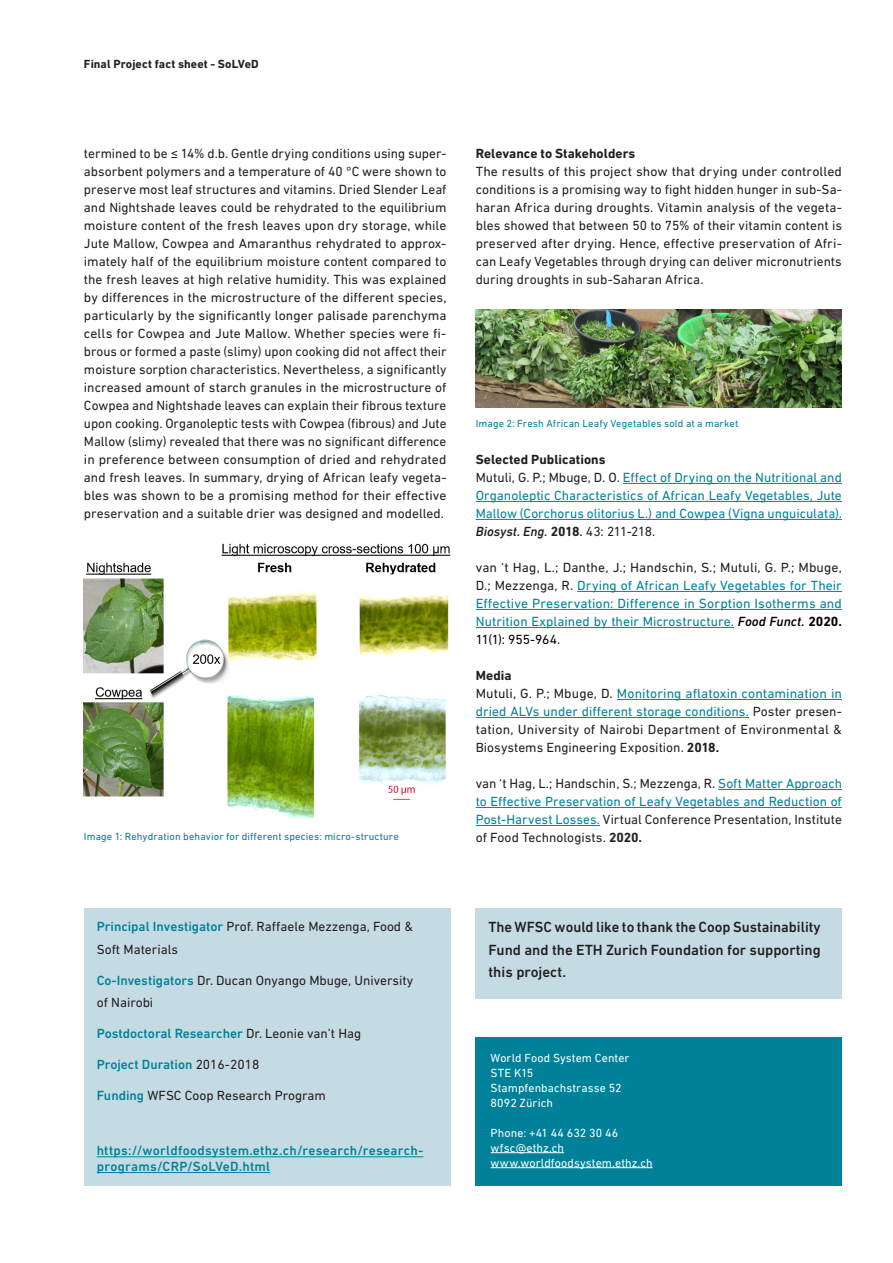
<style>
.page{position:relative;width:893px;height:1263px;background:#fff}
.page>*{position:absolute;margin:0;border:0;box-sizing:border-box;transform-origin:0 0}
._07-kasten{font:500 15px/22.5px "DIN Next W1 G";color:#231f20;text-align:justify}
.Lauftext_Standard__B{font:13.5px/18px "DIN Next W1 G";color:#231f20;text-align:justify}
.Lauftext_Standard__B-2{font:13.5px/18px "DIN Next W1 G";color:#00819a;text-align:justify}
._07-kasten-2{font:13.5px/22.5px "DIN Next W1 G";color:#231f20}
._07-kasten-3{font:500 13.5px/15.8px "DIN Next W1 G";letter-spacing:.015em;color:#00819a}
.Lauftext_Standard__B-3{font:700 13.5px "DIN Next W1 G";letter-spacing:.005em;color:#231f20}
.Infotext_S__DIN_Next{font:12px "DIN Next W1 G";letter-spacing:.005em;color:#fff}
.Infotext_S__DIN_Next-2{font:700 12px "DIN Next W1 G";letter-spacing:.005em;color:#231f20}
.Infotext_XS__DIN_Nex{font:10.5px "DIN Next W1 G";letter-spacing:.01em;color:#00819a}
.s1{color:#231f20}
.s2{font-weight:500;font-style:italic;color:#231f20}
.s3{font-weight:700;color:#231f20}
.s4{color:#175d9e}
.s5{font-weight:500;font-style:italic;color:#000}
.s6{font-weight:700;color:#000}
.s7{color:#000}
.s8{color:#00819a}
.s9{font-weight:700}
.s10{font-weight:500;color:#00819a}
.s11{font-weight:400;color:#231f20}
</style>
<div class="page">
<hr style="left:623px;top:483px;width:219px;height:1px;background:#00819a">
<hr style="left:476px;top:501px;width:366px;height:1px;background:#00819a">
<hr style="left:476px;top:519px;width:366px;height:1px;background:#00819a">
<hr style="left:577px;top:591px;width:265px;height:1px;background:#00819a">
<hr style="left:476px;top:609px;width:366px;height:1px;background:#00819a">
<hr style="left:476px;top:627px;width:255px;height:1px;background:#00819a">
<hr style="left:617px;top:699px;width:225px;height:1px;background:#00819a">
<hr style="left:476px;top:717px;width:270px;height:1px;background:#00819a">
<hr style="left:718px;top:789px;width:124px;height:1px;background:#00819a">
<hr style="left:476px;top:807px;width:366px;height:1px;background:#00819a">
<hr style="left:476px;top:825px;width:121px;height:1px;background:#00819a">
<img style="left:84px;top:543px;width:366px;height:276px">
<div style="left:476px;top:1037px;width:366px;height:149px;background:#00819a"></div>
<hr style="left:491px;top:1152px;width:73px;height:1px;background:#fff">
<hr style="left:491px;top:1167px;width:162px;height:1px;background:#fff">
<div style="left:476px;top:908px;width:366px;height:91px;background:#c5dbe3"></div>
<div style="left:84px;top:908px;width:366px;height:278px;background:#c5dbe3"></div>
<hr style="left:97px;top:1156px;width:326px;height:1px;background:#00819a">
<hr style="left:97px;top:1172px;width:173px;height:1px;background:#00819a">
<img style="left:476px;top:309px;width:366px;height:98px">
<p class="Infotext_S__DIN_Next-2" style="left:84px;top:57px;width:176px">Final Project fact sheet - SoLVeD</p>
<p class="Lauftext_Standard__B" style="left:84px;top:144px;width:364px">termined to be ≤ 14% d.b. Gentle drying conditions using super&shy;absorbent polymers and a temperature of 40 °C were shown to preserve most leaf structures and vitamins. Dried Slender Leaf and Nightshade leaves could be rehydrated to the equilibrium moisture content of the fresh leaves upon dry storage, while Jute Mallow, Cowpea and Amaranthus rehydrated to approx&shy;imately half of the equilibrium moisture content compared to the fresh leaves at high relative humidity. This was explained by differences in the microstructure of the different species, particularly by the significantly longer palisade parenchyma cells for Cowpea and Jute Mallow. Whether species were fi&shy;brous or formed a paste (slimy) upon cooking did not affect their moisture sorption characteristics. Nevertheless, a significantly increased amount of starch granules in the microstructure of Cowpea and Nightshade leaves can explain their fibrous texture upon cooking. Organoleptic tests with Cowpea (fibrous) and Jute Mallow (slimy) revealed that there was no significant difference in preference between consumption of dried and rehydrated and fresh leaves. In summary, drying of African leafy vegeta&shy;bles was shown to be a promising method for their effective preservation and a suitable drier was designed and modelled.</p>
<p class="Infotext_XS__DIN_Nex" style="left:84px;top:830px;width:316px">Image 1: Rehydration behavior for different species: micro-structure</p>
<p class="Lauftext_Standard__B-3" style="left:476px;top:146px;width:161px">Relevance to Stakeholders</p>
<p class="Lauftext_Standard__B" style="left:476px;top:162px;width:368px">The results of this project show that drying under controlled conditions is a promising way to fight hidden hunger in sub-Sa&shy;haran Africa during droughts. Vitamin analysis of the vegeta&shy;bles showed that between 50 to 75% of their vitamin content is preserved after drying. Hence, effective preservation of Afri&shy;can Leafy Vegetables through drying can deliver micronutrients during droughts in sub-Saharan Africa.</p>
<p class="Infotext_XS__DIN_Nex" style="left:476px;top:418px;width:264px">Image 2: Fresh African Leafy Vegetables sold at a market</p>
<p class="Lauftext_Standard__B-3" style="left:476px;top:452px;width:131px">Selected Publications</p>
<p class="Lauftext_Standard__B-2" style="left:476px;top:468px;width:368px"><span class="s1">Mutuli, G. P.; Mbuge, D. O.</span> Effect of Drying on the Nutritional and Organoleptic Characteristics of African Leafy Vegetables, Jute Mallow (Corchorus olitorius L.) and Cowpea (Vigna unguiculata).<br><span class="s2">Biosyst. Eng.</span> <span class="s3">2018</span><span class="s2">.</span> <span class="s1">43: 211-218.</span></p>
<p class="Lauftext_Standard__B-2" style="left:476px;top:558px;width:368px"><span class="s1">van ‘t Hag, L.; Danthe, J.; Handschin, S.; Mutuli, G. P.; Mbuge, D.; Mezzenga, R.</span> Drying of African Leafy Vegetables for Their Effective Preservation: Difference in Sorption Isotherms and Nutrition Explained by their Microstructure<span class="s4">.</span> <span class="s5">Food Funct.</span> <span class="s6">2020.<br></span><span class="s7">11(1): 955-964</span><span class="s1">.</span></p>
<p class="Lauftext_Standard__B-3" style="left:476px;top:668px;width:37px">Media</p>
<p class="Lauftext_Standard__B" style="left:476px;top:684px;width:368px">Mutuli, G. P.; Mbuge, D. <span class="s8">Monitoring aflatoxin contamination in dried ALVs under different storage conditions</span><span class="s4">.</span> Poster presen&shy;tation, University of Nairobi Department of Environmental &amp; Biosystems Engineering Exposition. <span class="s9">2018.</span></p>
<p class="Lauftext_Standard__B" style="left:476px;top:774px;width:368px">van ‘t Hag, L.; Handschin, S.; Mezzenga, R. <span class="s8">Soft Matter Approach to Effective Preservation of Leafy Vegetables and Reduction of Post-Harvest Losses</span><span class="s4">.</span> Virtual Conference Presentation, Institute of Food Technologists. <span class="s9">2020.</span></p>
<p class="_07-kasten-2" style="left:97px;top:915px;width:318px"><span class="s10">Principal Investigator</span> Prof. Raffaele Mezzenga, Food &amp;<br>Soft Materials</p>
<p class="_07-kasten-2" style="left:97px;top:969px;width:318px"><span class="s10">Co-Investigators</span> Dr. Ducan Onyango Mbuge, University of Nairobi</p>
<p class="_07-kasten-3" style="left:97px;top:1025px;width:266px">Postdoctoral Researcher <span class="s11">Dr. Leonie van’t Hag</span></p>
<p class="_07-kasten-3" style="left:97px;top:1056px;width:164px">Project Duration <span class="s11">2016-2018</span></p>
<p class="_07-kasten-2" style="left:97px;top:1084px;width:231px"><span class="s10">Funding</span> WFSC Coop Research Program</p>
<p class="_07-kasten-3" style="left:97px;top:1143px;width:328px">https://worldfoodsystem.ethz.ch/research/research&shy;programs/CRP/SoLVeD.html</p>
<p class="_07-kasten" style="left:488px;top:916px;width:334px">The WFSC would like to thank the Coop Sustainability Fund and the ETH Zurich Foundation for supporting this project.</p>
<p class="Infotext_S__DIN_Next" style="left:491px;top:1050px;width:140px">World Food System Center</p>
<p class="Infotext_S__DIN_Next" style="left:491px;top:1065px;width:44px">STE K15</p>
<p class="Infotext_S__DIN_Next" style="left:491px;top:1080px;width:132px">Stampfenbachstrasse 52</p>
<p class="Infotext_S__DIN_Next" style="left:491px;top:1095px;width:64px">8092 Zürich</p>
<p class="Infotext_S__DIN_Next" style="left:491px;top:1125px;width:129px">Phone: +41 44 632 30 46</p>
<p class="Infotext_S__DIN_Next" style="left:491px;top:1140px;width:75px">wfsc@ethz.ch</p>
<p class="Infotext_S__DIN_Next" style="left:491px;top:1155px;width:163px">www.worldfoodsystem.ethz.ch</p>
</div>
